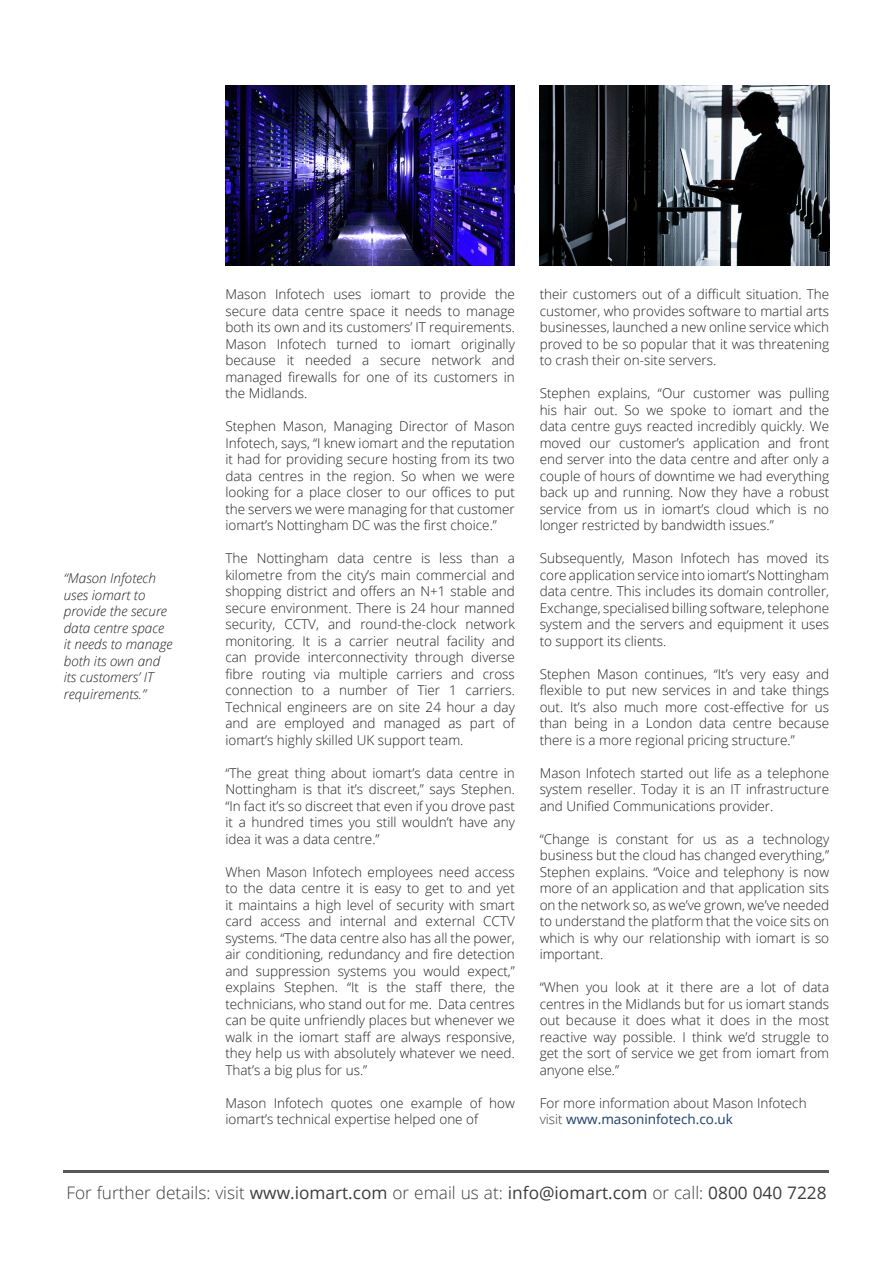
<style>
.page{position:relative;width:893px;height:1263px;background:#fff}
.page>*{position:absolute;margin:0;border:0;box-sizing:border-box;transform-origin:0 0}
.t1{font:300 17.25px "Open Sans";color:#3d3d3d}
.t2{font:300 13.5px/16.5px "Open Sans";color:#231f20;text-align:justify}
.t3{font:italic 300 13.5px/16.5px "Open Sans";color:#231f20}
.t4{font:13.5px "Open Sans";color:#1b3d6e}
.s1{font-weight:300;color:#3d3d3d}
.s2{font-weight:400}
</style>
<div class="page">
<hr style="left:64px;top:1170px;width:765px;height:2px;background:#57585a">
<img style="left:225px;top:85px;width:289px;height:181px">
<img style="left:540px;top:85px;width:289px;height:181px">
<p class="t3" style="left:64px;top:569px;width:94px">“Mason Infotech</p>
<p class="t3" style="left:64px;top:586px;width:110px">uses iomart to provide the secure data centre space it needs to manage both its own and its customers’ IT requirements.”</p>
<p class="t2" style="left:225px;top:286px;width:291px">Mason Infotech uses iomart to provide the secure data centre space it needs to manage both its own and its customers’ IT requirements.<br>Mason Infotech turned to iomart originally because it needed a secure network and managed firewalls for one of its customers in the Midlands.</p>
<p class="t2" style="left:225px;top:418px;width:291px">Stephen Mason, Managing Director of Mason Infotech, says, “I knew iomart and the reputation it had for providing secure hosting from its two data centres in the region. So when we were looking for a place closer to our offices to put the servers we were managing for that customer iomart’s Nottingham DC was the first choice.”</p>
<p class="t2" style="left:225px;top:550px;width:291px">The Nottingham data centre is less than a kilometre from the city’s main commercial and shopping district and offers an N+1 stable and secure environment. There is 24 hour manned security, CCTV, and round-the-clock network monitoring. It is a carrier neutral facility and can provide interconnectivity through diverse fibre routing via multiple carriers and cross connection to a number of Tier 1 carriers.<br>Technical engineers are on site 24 hour a day and are employed and managed as part of iomart’s highly skilled UK support team.</p>
<p class="t2" style="left:225px;top:764px;width:291px">“The great thing about iomart’s data centre in Nottingham is that it’s discreet,” says Stephen. “In fact it’s so discreet that even if you drove past it a hundred times you still wouldn’t have any idea it was a data centre.”</p>
<p class="t2" style="left:225px;top:863px;width:291px">When Mason Infotech employees need access to the data centre it is easy to get to and yet it maintains a high level of security with smart card access and internal and external CCTV systems. “The data centre also has all the power, air conditioning, redundancy and fire detection and suppression systems you would expect,” explains Stephen. “It is the staff there, the technicians, who stand out for me. Data centres can be quite unfriendly places but whenever we walk in the iomart staff are always responsive, they help us with absolutely whatever we need.<br>That’s a big plus for us.”</p>
<p class="t2" style="left:225px;top:1094px;width:291px">Mason Infotech quotes one example of how iomart’s technical expertise helped one of</p>
<p class="t2" style="left:540px;top:286px;width:291px">their customers out of a difficult situation. The customer, who provides software to martial arts businesses, launched a new online service which proved to be so popular that it was threatening to crash their on-site servers.</p>
<p class="t2" style="left:540px;top:385px;width:291px">Stephen explains, “Our customer was pulling his hair out. So we spoke to iomart and the data centre guys reacted incredibly quickly. We moved our customer’s application and front end server into the data centre and after only a couple of hours of downtime we had everything back up and running. Now they have a robust service from us in iomart’s cloud which is no longer restricted by bandwidth issues.”</p>
<p class="t2" style="left:540px;top:550px;width:291px">Subsequently, Mason Infotech has moved its core application service into iomart’s Nottingham data centre. This includes its domain controller, Exchange, specialised billing software, telephone system and the servers and equipment it uses to support its clients.</p>
<p class="t2" style="left:540px;top:665px;width:291px">Stephen Mason continues, “It’s very easy and flexible to put new services in and take things out. It’s also much more cost-effective for us than being in a London data centre because there is a more regional pricing structure.”</p>
<p class="t2" style="left:540px;top:764px;width:291px">Mason Infotech started out life as a telephone system reseller. Today it is an IT infrastructure and Unified Communications provider.</p>
<p class="t2" style="left:540px;top:830px;width:291px">“Change is constant for us as a technology business but the cloud has changed everything,” Stephen explains. “Voice and telephony is now more of an application and that application sits on the network so, as we’ve grown, we’ve needed to understand the platform that the voice sits on which is why our relationship with iomart is so important.</p>
<p class="t2" style="left:540px;top:979px;width:291px">“When you look at it there are a lot of data centres in the Midlands but for us iomart stands out because it does what it does in the most reactive way possible. I think we’d struggle to get the sort of service we get from iomart from anyone else.”</p>
<p class="t2" style="left:540px;top:1094px;width:268px">For more information about Mason Infotech</p>
<p class="t4" style="left:540px;top:1110px;width:195px"><span class="s1">visit</span> www.masoninfotech.co.uk</p>
<p class="t1" style="left:66px;top:1181px;width:762px">For further details: visit <span class="s2">www.iomart.com</span> or email us at: <span class="s2">info@iomart.com</span> or call: <span class="s2">0800 040 7228</span></p>
</div>
